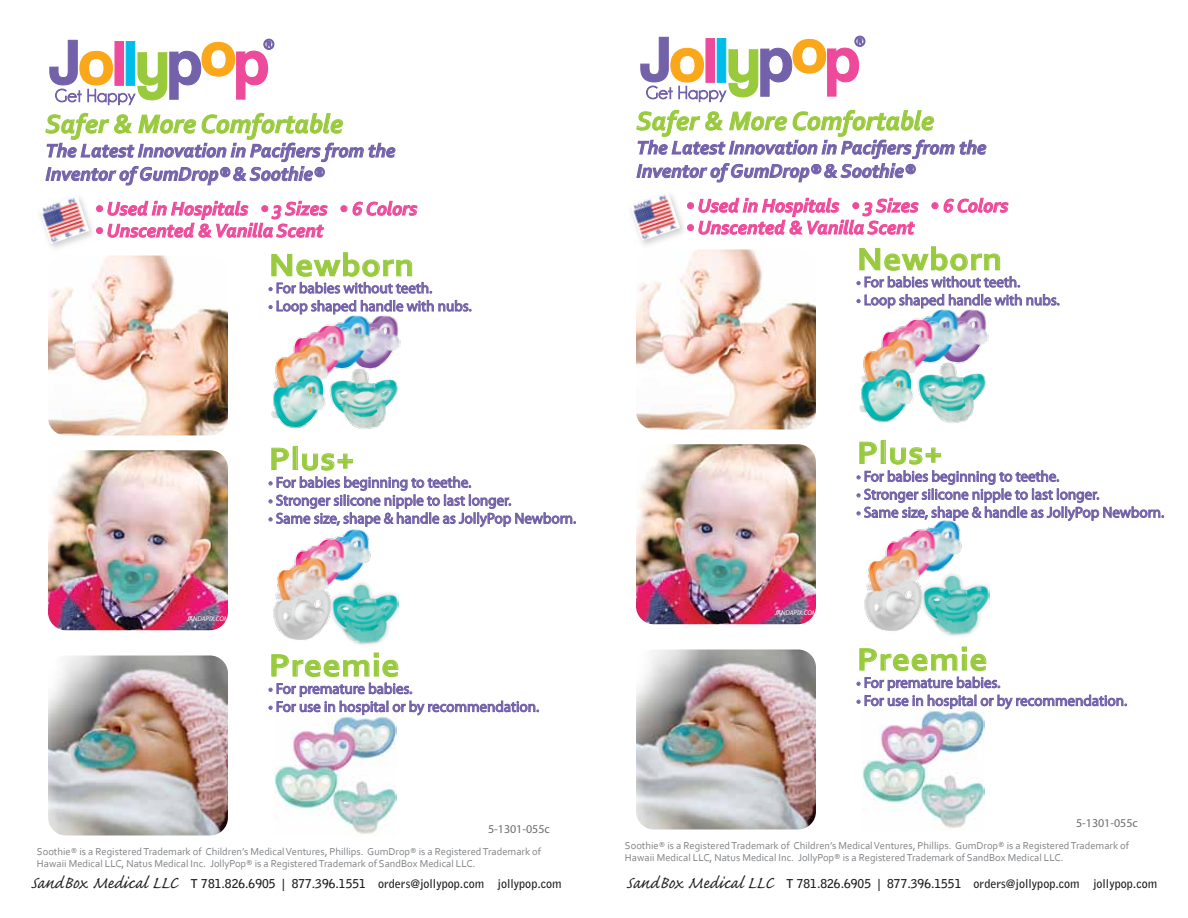
<style>
.page{position:relative;width:1188px;height:918px;background:#fff}
.page>*{position:absolute;margin:0;border:0;box-sizing:border-box;transform-origin:0 0}
.t1{font:700 32.7px "Corbel";letter-spacing:.025em;color:#98ca3e;scale:1.07 1}
.t2{font:italic 700 27px "Corbel";color:#98ca3c}
.t3{font:22.65px "Myriad";color:#7361aa}
.t4{font:italic 700 19.5px/23.4px "Corbel";color:#7361aa}
.t5{font:italic 700 19.5px "Corbel";color:#ee4a9b}
.t6{font:15px "Myriad Pro";color:#7462a9}
.t7{font:700 12.15px "Bell Gothic Std";color:#231f20}
.t8{font:12px "Myriad Pro";color:#6d6e71}
.t9{font:10.5px/12.6px "Corbel";color:#808285}
.t10{font:italic 6.75px "Myriad Pro";color:#fff}
.s1{font-family:"Caflisch Script Pro";font-weight:400;font-size:21.6px}
</style>
<div class="page">
<img style="left:275px;top:732px;width:121px;height:104px">
<img style="left:271px;top:332px;width:130px;height:97px">
<div style="left:293px;top:446px;width:5px;height:24px;border:1px solid #98ca3e"></div>
<svg style="left:269px;top:448px;width:307px;height:80px"></svg>
<svg style="left:45px;top:113px;width:350px;height:72px"></svg>
<svg style="left:49px;top:39px;width:226px;height:67px"></svg>
<svg style="left:269px;top:252px;width:203px;height:80px"></svg>
<img style="left:39px;top:196px;width:50px;height:48px">
<svg style="left:269px;top:654px;width:270px;height:78px"></svg>
<svg style="left:341px;top:205px;width:6px;height:7px"></svg>
<svg style="left:353px;top:201px;width:64px;height:15px"></svg>
<svg style="left:96px;top:201px;width:232px;height:37px"></svg>
<img style="left:48px;top:255px;width:180px;height:180px">
<img style="left:48px;top:450px;width:180px;height:180px">
<img style="left:48px;top:655px;width:180px;height:180px">
<svg style="left:636px;top:110px;width:350px;height:72px"></svg>
<svg style="left:640px;top:36px;width:226px;height:67px"></svg>
<img style="left:630px;top:193px;width:50px;height:48px">
<svg style="left:932px;top:202px;width:6px;height:7px"></svg>
<svg style="left:944px;top:198px;width:64px;height:15px"></svg>
<svg style="left:687px;top:198px;width:232px;height:37px"></svg>
<img style="left:863px;top:726px;width:121px;height:104px">
<img style="left:859px;top:326px;width:130px;height:97px">
<div style="left:881px;top:440px;width:5px;height:24px;border:1px solid #98ca3e"></div>
<svg style="left:857px;top:442px;width:307px;height:80px"></svg>
<svg style="left:857px;top:246px;width:203px;height:80px"></svg>
<svg style="left:857px;top:647px;width:270px;height:79px"></svg>
<img style="left:636px;top:249px;width:180px;height:180px">
<img style="left:636px;top:444px;width:180px;height:180px">
<img style="left:636px;top:649px;width:180px;height:180px">
<img style="left:273px;top:529px;width:126px;height:125px">
<img style="left:863px;top:519px;width:126px;height:117px">
<h3 class="t3" style="left:263px;top:36px;width:13px">®</h3>
<h2 class="t2" style="left:45px;top:107px;width:299px">Safer &amp; More Comfortable</h2>
<h3 class="t4" style="left:45px;top:138px;width:351px">The Latest Innovation in Pacifiers from the<br>Inventor of GumDrop®&amp; Soothie®</h3>
<h3 class="t5" style="left:95px;top:197px;width:324px">• Used in Hospitals • 3 Sizes • 6 Colors</h3>
<h3 class="t5" style="left:95px;top:218px;width:230px">• Unscented &amp; Vanilla Scent</h3>
<h1 class="t1" style="left:269px;top:245px;width:137px">Newborn</h1>
<p class="t6" style="left:268px;top:279px;width:165px">• For babies without teeth.</p>
<p class="t6" style="left:268px;top:297px;width:205px">• Loop shaped handle with nubs.</p>
<h3 class="t3" style="left:854px;top:33px;width:13px">®</h3>
<h2 class="t2" style="left:636px;top:104px;width:299px">Safer &amp; More Comfortable</h2>
<h3 class="t4" style="left:636px;top:135px;width:351px">The Latest Innovation in Pacifiers from the<br>Inventor of GumDrop®&amp; Soothie®</h3>
<h3 class="t5" style="left:686px;top:194px;width:324px">• Used in Hospitals • 3 Sizes • 6 Colors</h3>
<h3 class="t5" style="left:686px;top:215px;width:230px">• Unscented &amp; Vanilla Scent</h3>
<h1 class="t1" style="left:857px;top:239px;width:137px">Newborn</h1>
<p class="t6" style="left:856px;top:273px;width:165px">• For babies without teeth.</p>
<p class="t6" style="left:856px;top:291px;width:205px">• Loop shaped handle with nubs.</p>
<h1 class="t1" style="left:269px;top:438px;width:81px">Plus+</h1>
<p class="t10" style="left:187px;top:615px;width:44px">JANDAPIX.COM</p>
<p class="t6" style="left:268px;top:473px;width:204px">• For babies beginning to teethe.</p>
<p class="t6" style="left:268px;top:491px;width:244px">• Stronger silicone nipple to last longer.</p>
<p class="t6" style="left:268px;top:509px;width:309px">• Same size, shape &amp; handle as JollyPop Newborn.</p>
<h1 class="t1" style="left:269px;top:645px;width:123px">Preemie</h1>
<p class="t6" style="left:268px;top:679px;width:145px">• For premature babies.</p>
<p class="t6" style="left:268px;top:697px;width:272px">• For use in hospital or by recommendation.</p>
<p class="t8" style="left:488px;top:822px;width:63px">5-1301-055c</p>
<p class="t9" style="left:37px;top:845px;width:506px">Soothie® is a Registered Trademark of Children’s Medical Ventures, Phillips. GumDrop® is a Registered Trademark of<br>Hawaii Medical LLC, Natus Medical Inc. JollyPop® is a Registered Trademark of SandBox Medical LLC.</p>
<h1 class="t1" style="left:857px;top:432px;width:81px">Plus+</h1>
<p class="t10" style="left:775px;top:609px;width:44px">JANDAPIX.COM</p>
<p class="t6" style="left:856px;top:467px;width:204px">• For babies beginning to teethe.</p>
<p class="t6" style="left:856px;top:485px;width:244px">• Stronger silicone nipple to last longer.</p>
<p class="t6" style="left:856px;top:503px;width:309px">• Same size, shape &amp; handle as JollyPop Newborn.</p>
<h1 class="t1" style="left:857px;top:639px;width:123px">Preemie</h1>
<p class="t6" style="left:856px;top:673px;width:145px">• For premature babies.</p>
<p class="t6" style="left:856px;top:691px;width:272px">• For use in hospital or by recommendation.</p>
<p class="t8" style="left:1076px;top:816px;width:63px">5-1301-055c</p>
<p class="t9" style="left:625px;top:839px;width:506px">Soothie® is a Registered Trademark of Children’s Medical Ventures, Phillips. GumDrop® is a Registered Trademark of<br>Hawaii Medical LLC, Natus Medical Inc. JollyPop® is a Registered Trademark of SandBox Medical LLC.</p>
<p class="t7" style="left:31px;top:876px;width:533px"><span class="s1">SandBox Medical LLC</span> T 781.826.6905 | 877.396.1551 orders@jollypop.com jollypop.com</p>
<p class="t7" style="left:626px;top:876px;width:533px"><span class="s1">SandBox Medical LLC</span> T 781.826.6905 | 877.396.1551 orders@jollypop.com jollypop.com</p>
</div>
